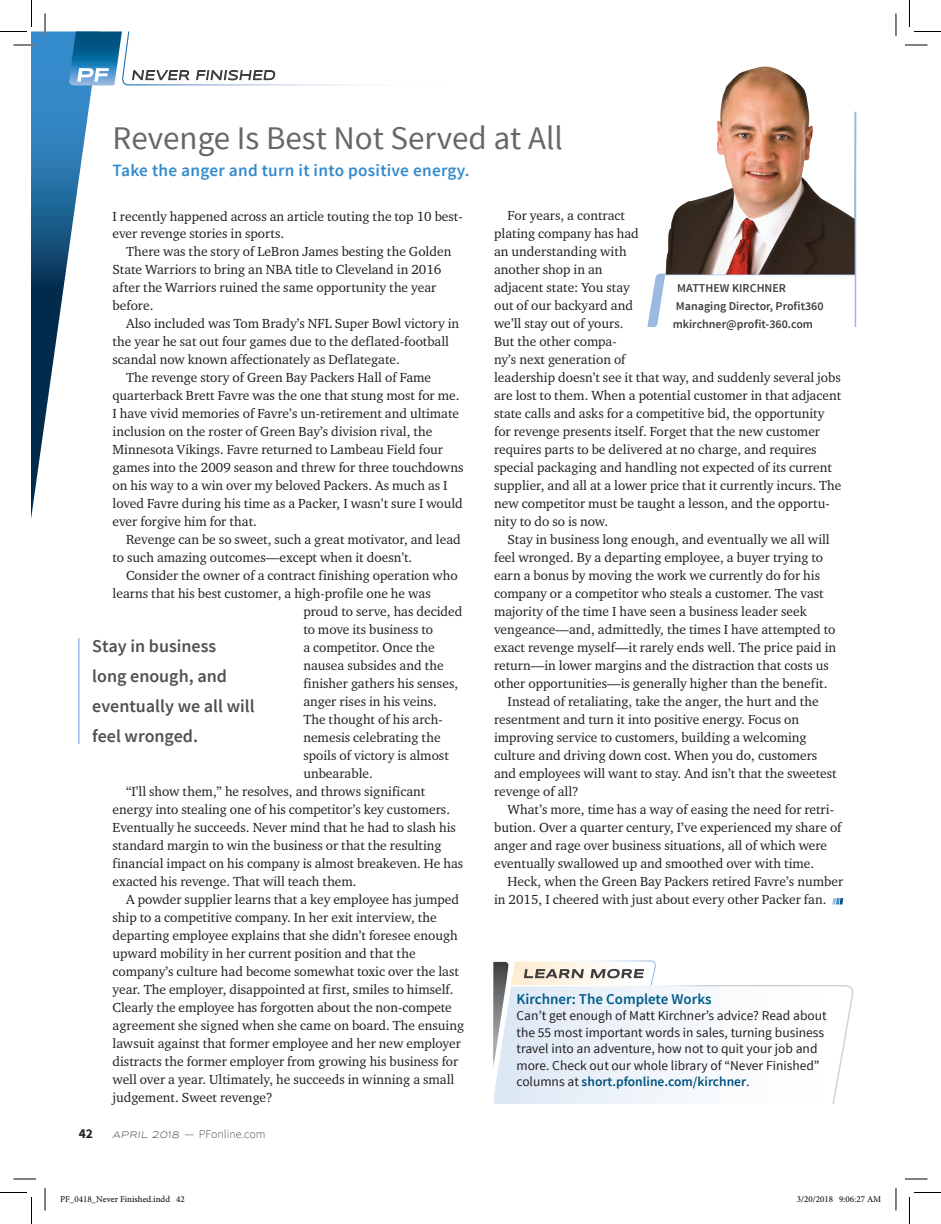
<style>
.page{position:relative;width:941px;height:1224px;background:#fff}
.page>*{position:absolute;margin:0;border:0;box-sizing:border-box;transform-origin:0 0}
.t1{font:33px "Source Sans Pro";color:#686768}
.t2{font:600 18px/30px "Source Sans Pro";color:#525152}
.t3{font:600 17.25px "Source Sans Pro";letter-spacing:.015em;color:#348bcb}
.t4{font:600 15px "Source Sans Pro";color:#005b88}
.t5{font:13.5px/18px "Charter ITC Std";color:#231f20}
.t6{font:13.5px/16.5px "Source Sans Pro";color:#231f20}
.t7{font:13.5px "Syncopate";color:#3e3e3f}
.t8{font:700 13.5px "Source Sans Pro";color:#231f20}
.t9{font:600 12px/18px "Source Sans Pro";color:#3e3e3f}
.t10{font:300 12px "Source Sans Pro";color:#57585a}
.t11{font:9px "Minion Pro";color:#000}
.s1{font-weight:600;color:#00507c}
.s2{font-family:"Syncopate";font-weight:400;font-size:9.75px}
</style>
<div class="page">
<hr style="left:78px;top:638px;width:2px;height:106px;background:#9bbae1">
<svg style="left:647px;top:32px;width:250px;height:295px"></svg>
<img style="left:665px;top:67px;width:189px;height:207px">
<svg style="left:832px;top:898px;width:11px;height:6px"></svg>
<svg style="left:493px;top:960px;width:361px;height:144px"></svg>
<svg style="left:905px;top:45px;width:22px;height:1px"></svg>
<svg style="left:14px;top:1179px;width:22px;height:1px"></svg>
<svg style="left:905px;top:1179px;width:22px;height:1px"></svg>
<svg style="left:45px;top:1188px;width:1px;height:22px"></svg>
<svg style="left:895px;top:14px;width:1px;height:22px"></svg>
<svg style="left:895px;top:1188px;width:1px;height:22px"></svg>
<svg style="left:0;top:0;width:366px;height:519px"></svg>
<svg style="left:0;top:1192px;width:32px;height:32px"></svg>
<svg style="left:909px;top:0;width:31px;height:32px"></svg>
<svg style="left:909px;top:1192px;width:31px;height:32px"></svg>
<p class="t7" style="left:131px;top:67px;width:147px">NEVER FINISHED</p>
<h1 class="t1" style="left:112px;top:117px;width:452px">Revenge Is Best Not Served at All</h1>
<p class="t3" style="left:112px;top:160px;width:358px">Take the anger and turn it into positive energy.</p>
<p class="t5" style="left:112px;top:207px;width:352px">I recently happened across an article touting the top 10 best&shy;ever revenge stories in sports.</p>
<p class="t5" style="left:112px;top:243px;width:340px;text-indent:14px">There was the story of LeBron James besting the Golden State Warriors to bring an NBA title to Cleveland in 2016 after the Warriors ruined the same opportunity the year before.</p>
<p class="t5" style="left:126px;top:315px;width:334px">Also included was Tom Brady’s NFL Super Bowl victory in</p>
<p class="t5" style="left:112px;top:333px;width:338px">the year he sat out four games due to the deflated-football</p>
<p class="t5" style="left:112px;top:351px;width:289px">scandal now known affectionately as Deflategate.</p>
<p class="t5" style="left:126px;top:369px;width:306px">The revenge story of Green Bay Packers Hall of Fame</p>
<p class="t5" style="left:112px;top:387px;width:348px">quarterback Brett Favre was the one that stung most for me.</p>
<p class="t5" style="left:112px;top:405px;width:348px">I have vivid memories of Favre’s un-retirement and ultimate</p>
<p class="t5" style="left:112px;top:423px;width:321px">inclusion on the roster of Green Bay’s division rival, the</p>
<p class="t5" style="left:112px;top:441px;width:332px">Minnesota Vikings. Favre returned to Lambeau Field four</p>
<p class="t5" style="left:112px;top:459px;width:352px">games into the 2009 season and threw for three touchdowns</p>
<p class="t5" style="left:112px;top:477px;width:336px">on his way to a win over my beloved Packers. As much as I</p>
<p class="t5" style="left:112px;top:495px;width:352px">loved Favre during his time as a Packer, I wasn’t sure I would</p>
<p class="t5" style="left:112px;top:513px;width:146px">ever forgive him for that.</p>
<p class="t5" style="left:126px;top:531px;width:336px">Revenge can be so sweet, such a great motivator, and lead</p>
<p class="t5" style="left:112px;top:549px;width:301px">to such amazing outcomes—except when it doesn’t.</p>
<p class="t5" style="left:126px;top:567px;width:333px">Consider the owner of a contract finishing operation who</p>
<p class="t5" style="left:112px;top:585px;width:320px">learns that his best customer, a high-profile one he was</p>
<p class="t5" style="left:303px;top:603px;width:161px">proud to serve, has decided</p>
<p class="t5" style="left:303px;top:621px;width:131px">to move its business to</p>
<p class="t5" style="left:303px;top:639px;width:133px">a competitor. Once the</p>
<p class="t5" style="left:303px;top:657px;width:142px">nausea subsides and the</p>
<p class="t5" style="left:303px;top:675px;width:156px">finisher gathers his senses,</p>
<p class="t5" style="left:303px;top:693px;width:135px">anger rises in his veins.</p>
<p class="t5" style="left:303px;top:711px;width:141px">The thought of his arch-</p>
<p class="t5" style="left:303px;top:729px;width:139px">nemesis celebrating the</p>
<p class="t5" style="left:303px;top:747px;width:147px">spoils of victory is almost</p>
<p class="t5" style="left:303px;top:765px;width:71px">unbearable.</p>
<p class="t5" style="left:126px;top:783px;width:301px">“I’ll show them,” he resolves, and throws significant</p>
<p class="t5" style="left:112px;top:801px;width:339px">energy into stealing one of his competitor’s key customers.</p>
<p class="t5" style="left:112px;top:819px;width:345px">Eventually he succeeds. Never mind that he had to slash his</p>
<p class="t5" style="left:112px;top:837px;width:330px">standard margin to win the business or that the resulting</p>
<p class="t5" style="left:112px;top:855px;width:352px">financial impact on his company is almost breakeven. He has</p>
<p class="t5" style="left:112px;top:873px;width:246px">exacted his revenge. That will teach them.</p>
<p class="t5" style="left:126px;top:890px;width:334px">A powder supplier learns that a key employee has jumped</p>
<p class="t5" style="left:112px;top:908px;width:326px">ship to a competitive company. In her exit interview, the</p>
<p class="t5" style="left:112px;top:926px;width:347px">departing employee explains that she didn’t foresee enough</p>
<p class="t5" style="left:112px;top:944px;width:304px">upward mobility in her current position and that the</p>
<p class="t5" style="left:112px;top:962px;width:348px">company’s culture had become somewhat toxic over the last</p>
<p class="t5" style="left:112px;top:980px;width:342px">year. The employer, disappointed at first, smiles to himself.</p>
<p class="t5" style="left:112px;top:998px;width:341px">Clearly the employee has forgotten about the non-compete</p>
<p class="t5" style="left:112px;top:1016px;width:353px">agreement she signed when she came on board. The ensuing</p>
<p class="t5" style="left:112px;top:1034px;width:350px">lawsuit against that former employee and her new employer</p>
<p class="t5" style="left:112px;top:1052px;width:347px">distracts the former employer from growing his business for</p>
<p class="t5" style="left:112px;top:1070px;width:343px">well over a year. Ultimately, he succeeds in winning a small</p>
<p class="t5" style="left:112px;top:1088px;width:162px">judgement. Sweet revenge?</p>
<p class="t5" style="left:494px;top:206px;width:349px;text-indent:14px">For years, a contract<br>plating company has had<br>an understanding with<br>another shop in an<br>adjacent state: You stay<br>out of our backyard and<br>we’ll stay out of yours.<br>But the other compa-<br>ny’s next generation of<br>leadership doesn’t see it that way, and suddenly several jobs are lost to them. When a potential customer in that adjacent state calls and asks for a competitive bid, the opportunity for revenge presents itself. Forget that the new customer requires parts to be delivered at no charge, and requires special packaging and handling not expected of its current supplier, and all at a lower price that it currently incurs. The new competitor must be taught a lesson, and the opportu&shy;nity to do so is now.</p>
<p class="t5" style="left:507px;top:530px;width:323px">Stay in business long enough, and eventually we all will</p>
<p class="t5" style="left:494px;top:548px;width:330px">feel wronged. By a departing employee, a buyer trying to</p>
<p class="t5" style="left:494px;top:566px;width:327px">earn a bonus by moving the work we currently do for his</p>
<p class="t5" style="left:494px;top:584px;width:331px">company or a competitor who steals a customer. The vast</p>
<p class="t5" style="left:494px;top:602px;width:314px">majority of the time I have seen a business leader seek</p>
<p class="t5" style="left:494px;top:620px;width:343px">vengeance—and, admittedly, the times I have attempted to</p>
<p class="t5" style="left:494px;top:638px;width:343px">exact revenge myself—it rarely ends well. The price paid in</p>
<p class="t5" style="left:494px;top:656px;width:336px">return—in lower margins and the distraction that costs us</p>
<p class="t5" style="left:494px;top:674px;width:335px">other opportunities—is generally higher than the benefit.</p>
<p class="t5" style="left:507px;top:692px;width:313px">Instead of retaliating, take the anger, the hurt and the</p>
<p class="t5" style="left:494px;top:710px;width:306px">resentment and turn it into positive energy. Focus on</p>
<p class="t5" style="left:494px;top:728px;width:314px">improving service to customers, building a welcoming</p>
<p class="t5" style="left:494px;top:746px;width:325px">culture and driving down cost. When you do, customers</p>
<p class="t5" style="left:494px;top:764px;width:344px">and employees will want to stay. And isn’t that the sweetest</p>
<p class="t5" style="left:494px;top:782px;width:86px">revenge of all?</p>
<p class="t5" style="left:507px;top:800px;width:328px">What’s more, time has a way of easing the need for retri-</p>
<p class="t5" style="left:494px;top:818px;width:349px">bution. Over a quarter century, I’ve experienced my share of</p>
<p class="t5" style="left:494px;top:836px;width:334px">anger and rage over business situations, all of which were</p>
<p class="t5" style="left:494px;top:854px;width:322px">eventually swallowed up and smoothed over with time.</p>
<p class="t5" style="left:507px;top:872px;width:337px">Heck, when the Green Bay Packers retired Favre’s number</p>
<p class="t5" style="left:494px;top:890px;width:334px">in 2015, I cheered with just about every other Packer fan.</p>
<p class="t9" style="left:672px;top:280px;width:152px;text-indent:4px">MATTHEW KIRCHNER<br>Managing Director, Profit360 mkirchner@profit-360.com</p>
<h2 class="t2" style="left:92px;top:632px;width:164px">Stay in business long enough, and eventually we all will feel wronged.</h2>
<p class="t4" style="left:516px;top:989px;width:197px">Kirchner: The Complete Works</p>
<p class="t6" style="left:516px;top:1008px;width:312px">Can’t get enough of Matt Kirchner’s advice? Read about the 55 most important words in sales, turning business travel into an adventure, how not to quit your job and more. Check out our whole library of “Never Finished” columns at <span class="s1">short.pfonline.com/kirchner</span>.</p>
<p class="t8" style="left:79px;top:1125px;width:16px">42</p>
<p class="t10" style="left:112px;top:1127px;width:154px"><span class="s2">APRIL 2018</span> — PFonline.com</p>
<p class="t11" style="left:60px;top:1193px;width:126px">PF_0418_Never Finished.indd 42</p>
<p class="t11" style="left:796px;top:1193px;width:86px">3/20/2018 9:06:27 AM</p>
</div>
